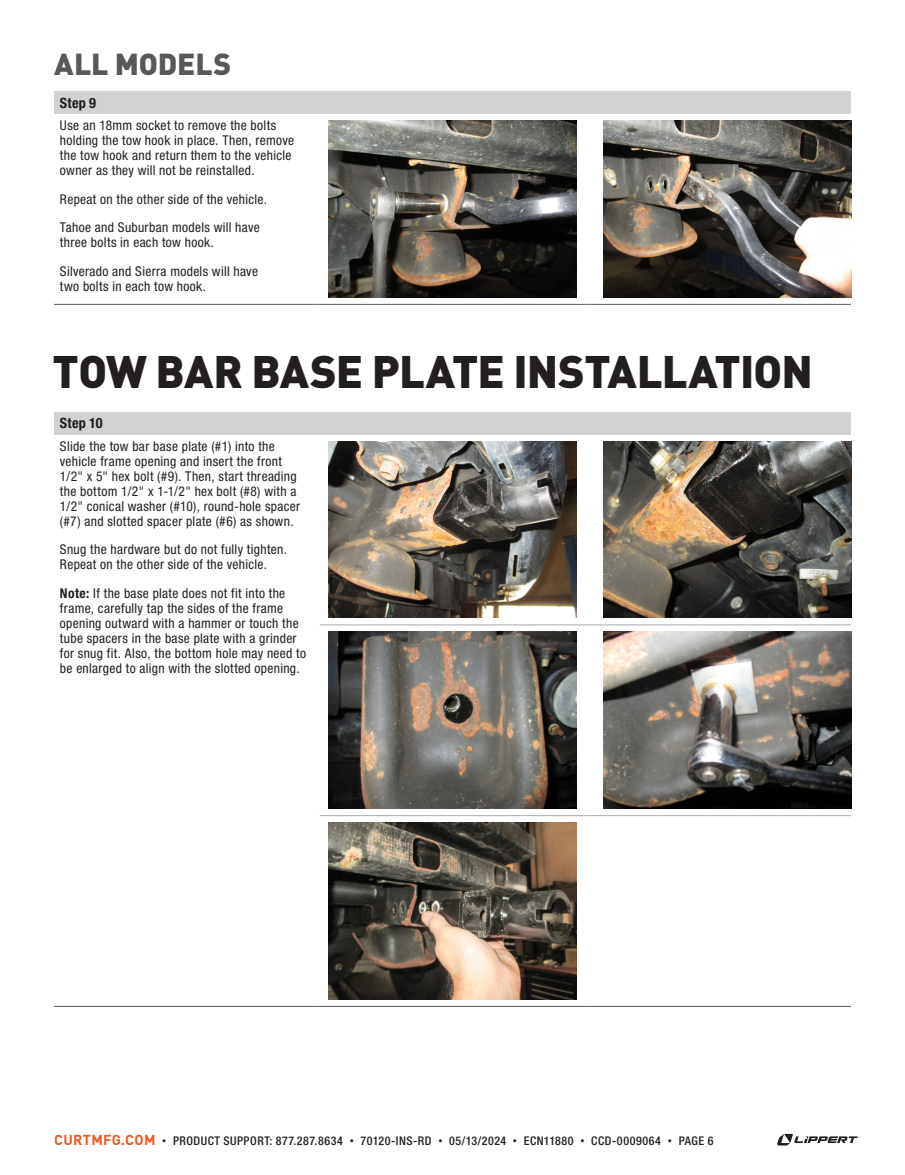
<style>
.page{position:relative;width:905px;height:1175px;background:#fff}
.page>*{position:absolute;margin:0;border:0;box-sizing:border-box;transform-origin:0 0}
.Category_2__Grey_60{font:900 45px "DINOT";letter-spacing:-.02em;color:#231f20}
.Category_2__Grey_60-2{font:900 30px "DINOT";letter-spacing:-.005em;color:#57585a}
.Table_Header_1__Black{font:700 condensed 14.25px "Helvetica Neue LT Std";letter-spacing:.015em;color:#231f20}
.Table_Body_1__Black{font:condensed 13.5px/15px "Helvetica Neue LT Std";letter-spacing:.025em;color:#231f20}
.t1{font:500 condensed 12px "Helvetica Neue LT Std";letter-spacing:.04em;color:#231f20}
.s1{font-weight:700}
.s2{font-family:"DINOT";font-weight:700;font-stretch:normal;font-size:14.25px;color:#f15921}
.s3{font-family:"DINOT";font-weight:400;font-stretch:normal;font-size:9px}
</style>
<div class="page">
<svg style="left:777px;top:1133px;width:82px;height:12px"></svg>
<div style="left:54px;top:92px;width:796px;height:22px;background:#d1d2d4"></div>
<hr style="left:54px;top:304px;width:266px;height:1px;background:#57585a">
<hr style="left:320px;top:304px;width:265px;height:1px;background:#57585a">
<hr style="left:585px;top:304px;width:265px;height:1px;background:#57585a">
<img style="left:329px;top:121px;width:247px;height:176px">
<img style="left:603px;top:121px;width:248px;height:176px">
<div style="left:54px;top:412px;width:796px;height:22px;background:#d1d2d4"></div>
<hr style="left:320px;top:1006px;width:265px;height:1px;background:#57585a">
<hr style="left:585px;top:1006px;width:265px;height:1px;background:#57585a">
<hr style="left:320px;top:624px;width:265px;height:1px;background:#a8a9ad">
<hr style="left:585px;top:624px;width:265px;height:1px;background:#a8a9ad">
<hr style="left:320px;top:815px;width:265px;height:1px;background:#a8a9ad">
<hr style="left:585px;top:815px;width:265px;height:1px;background:#a8a9ad">
<hr style="left:54px;top:1006px;width:266px;height:1px;background:#57585a">
<img style="left:329px;top:441px;width:247px;height:177px">
<img style="left:603px;top:441px;width:248px;height:177px">
<img style="left:329px;top:632px;width:247px;height:176px">
<img style="left:603px;top:632px;width:248px;height:176px">
<img style="left:329px;top:822px;width:247px;height:177px">
<p class="Category_2__Grey_60-2" style="left:54px;top:40px;width:179px">ALL MODELS</p>
<p class="Table_Header_1__Black" style="left:60px;top:94px;width:38px">Step 9</p>
<p class="Table_Body_1__Black" style="left:60px;top:118px;width:236px">Use an 18mm socket to remove the bolts holding the tow hook in place. Then, remove the tow hook and return them to the vehicle owner as they will not be reinstalled.</p>
<p class="Table_Body_1__Black" style="left:60px;top:191px;width:208px">Repeat on the other side of the vehicle.</p>
<p class="Table_Body_1__Black" style="left:60px;top:220px;width:201px">Tahoe and Suburban models will have three bolts in each tow hook.</p>
<p class="Table_Body_1__Black" style="left:60px;top:263px;width:199px">Silverado and Sierra models will have two bolts in each tow hook.</p>
<p class="Category_2__Grey_60" style="left:53px;top:335px;width:762px">TOW BAR BASE PLATE INSTALLATION</p>
<p class="Table_Header_1__Black" style="left:60px;top:414px;width:44px">Step 10</p>
<p class="Table_Body_1__Black" style="left:60px;top:438px;width:242px">Slide the tow bar base plate (#1) into the vehicle frame opening and insert the front 1/2" x 5" hex bolt (#9). Then, start threading the bottom 1/2" x 1-1/2" hex bolt (#8) with a 1/2" conical washer (#10), round-hole spacer (#7) and slotted spacer plate (#6) as shown.</p>
<p class="Table_Body_1__Black" style="left:60px;top:542px;width:228px">Snug the hardware but do not fully tighten.<br>Repeat on the other side of the vehicle.</p>
<p class="Table_Body_1__Black" style="left:60px;top:585px;width:248px"><span class="s1">Note:</span> If the base plate does not fit into the frame, carefully tap the sides of the frame opening outward with a hammer or touch the tube spacers in the base plate with a grinder for snug fit. Also, the bottom hole may need to be enlarged to align with the slotted opening.</p>
<p class="t1" style="left:54px;top:1133px;width:660px"><span class="s2">CURTMFG.COM</span> <span class="s3">•</span> PRODUCT SUPPORT: 877.287.8634 <span class="s3">•</span> 70120-INS-RD <span class="s3">•</span> 05/13/2024 <span class="s3">•</span> ECN11880 <span class="s3">•</span> CCD-0009064 <span class="s3">•</span> PAGE 6</p>
</div>
